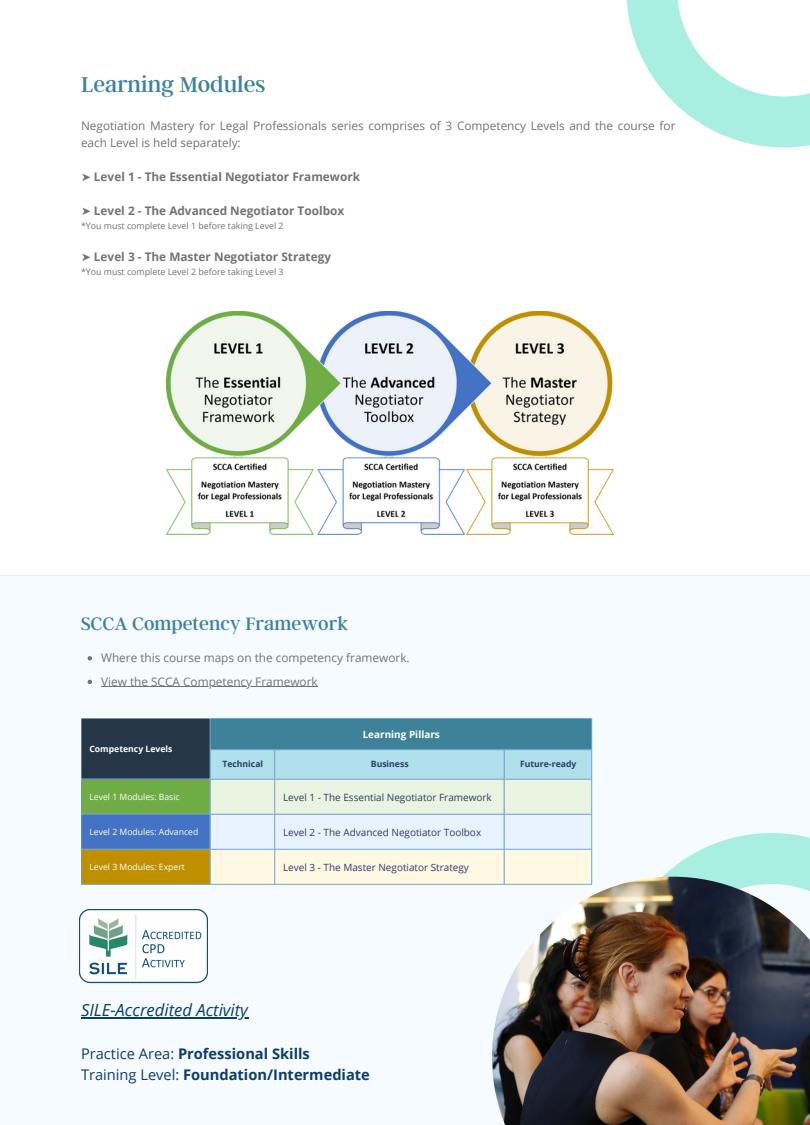
<style>
.page{position:relative;width:810px;height:1125px;background:#fff}
.page>*{position:absolute;margin:0;border:0;box-sizing:border-box;transform-origin:0 0}
.t1{font:23.7px "Argent CF";color:#3e829a}
.t2{font:19.9px "Argent CF";color:#3e829a}
.t3{font:italic 16.7px "Open Sans";color:#0d3d6a}
.t4{font:700 14.6px "Open Sans";color:#0d3d6a}
.t5{font:11.8px/16.9px "Open Sans";color:#737373}
.t6{font:700 11.8px "Open Sans";color:#737373}
.t7{font:10px "Open Sans";color:#2f3b69}
.t8{font:700 10px "Open Sans";color:#fff}
.t9{font:8.8px "Open Sans";color:#737373}
.t10{font:8.6px "Open Sans";color:#fff}
.t11{font:700 8.6px "Open Sans";color:#2f3b69}
.t12{font:700 8.6px "Open Sans";color:#fff}
.s1{font-family:"DejaVu Sans";font-weight:400}
.s2{font-weight:400}
</style>
<div class="page">
<hr style="left:0;top:575px;width:810px;height:1px;background:#3e829a">
<div style="left:0;top:576px;width:810px;height:549px;background:#f5fbff"></div>
<svg style="left:662px;top:833px;width:148px;height:44px"></svg>
<svg style="left:626px;top:0;width:184px;height:147px"></svg>
<img style="left:165px;top:311px;width:449px;height:224px">
<div style="left:81px;top:718px;width:129px;height:61px;background:#263547"></div>
<div style="left:210px;top:718px;width:382px;height:32px;background:#3e829a"></div>
<div style="left:81px;top:779px;width:129px;height:35px;background:#6fac46"></div>
<div style="left:81px;top:814px;width:129px;height:35px;background:#4472c4"></div>
<div style="left:81px;top:849px;width:129px;height:36px;background:#be9000"></div>
<svg style="left:211px;top:751px;width:381px;height:133px"></svg>
<hr style="left:81px;top:718px;width:1px;height:166px;background:#82b2df">
<hr style="left:210px;top:718px;width:1px;height:166px;background:#82b2df">
<hr style="left:275px;top:750px;width:1px;height:134px;background:#82b2df">
<hr style="left:504px;top:750px;width:1px;height:134px;background:#82b2df">
<hr style="left:592px;top:718px;width:1px;height:166px;background:#82b2df">
<hr style="left:81px;top:718px;width:511px;height:1px;background:#82b2df">
<hr style="left:210px;top:750px;width:382px;height:1px;background:#82b2df">
<hr style="left:81px;top:779px;width:511px;height:1px;background:#82b2df">
<hr style="left:81px;top:814px;width:511px;height:1px;background:#82b2df">
<hr style="left:81px;top:849px;width:511px;height:1px;background:#82b2df">
<hr style="left:81px;top:884px;width:511px;height:1px;background:#82b2df">
<img style="left:492px;top:877px;width:318px;height:248px">
<img style="left:79px;top:909px;width:128px;height:74px">
<svg style="left:88px;top:656px;width:4px;height:5px"></svg>
<svg style="left:88px;top:680px;width:4px;height:4px"></svg>
<hr style="left:101px;top:686px;width:217px;height:1px;background:#737373">
<hr style="left:81px;top:1017px;width:167px;height:2px;background:#0d3d6a">
<p class="t1" style="left:81px;top:69px;width:186px">Learning Modules</p>
<p class="t5" style="left:81px;top:117px;width:596px">Negotiation Mastery for Legal Professionals series comprises of 3 Competency Levels and the course for each Level is held separately:</p>
<p class="t6" style="left:81px;top:168px;width:281px"><span class="s1">➤</span> Level 1 - The Essential Negotiator Framework</p>
<p class="t6" style="left:81px;top:202px;width:265px"><span class="s1">➤</span> Level 2 - The Advanced Negotiator Toolbox</p>
<p class="t9" style="left:81px;top:219px;width:204px">*You must complete Level 1 before taking Level 2</p>
<p class="t6" style="left:81px;top:248px;width:252px"><span class="s1">➤</span> Level 3 - The Master Negotiator Strategy</p>
<p class="t9" style="left:81px;top:266px;width:204px">*You must complete Level 2 before taking Level 3</p>
<p class="t2" style="left:81px;top:611px;width:269px">SCCA Competency Framework</p>
<p class="t5" style="left:101px;top:649px;width:310px">Where this course maps on the competency framework.</p>
<p class="t5" style="left:101px;top:673px;width:218px">View the SCCA Competency Framework</p>
<p class="t12" style="left:89px;top:743px;width:84px">Competency Levels</p>
<p class="t8" style="left:363px;top:728px;width:79px">Learning Pillars</p>
<p class="t11" style="left:222px;top:758px;width:42px">Technical</p>
<p class="t11" style="left:371px;top:758px;width:39px">Business</p>
<p class="t11" style="left:520px;top:758px;width:58px">Future-ready</p>
<p class="t10" style="left:89px;top:790px;width:92px">Level 1 Modules: Basic</p>
<p class="t7" style="left:283px;top:790px;width:210px">Level 1 - The Essential Negotiator Framework</p>
<p class="t10" style="left:89px;top:826px;width:110px">Level 2 Modules: Advanced</p>
<p class="t7" style="left:283px;top:825px;width:200px">Level 2 - The Advanced Negotiator Toolbox</p>
<p class="t10" style="left:89px;top:861px;width:97px">Level 3 Modules: Expert</p>
<p class="t7" style="left:283px;top:860px;width:187px">Level 3 - The Master Negotiator Strategy</p>
<p class="t3" style="left:81px;top:998px;width:169px">SILE-Accredited Activity</p>
<p class="t4" style="left:81px;top:1043px;width:230px"><span class="s2">Practice Area:</span> Professional Skills</p>
<p class="t4" style="left:81px;top:1064px;width:290px"><span class="s2">Training Level:</span> Foundation/Intermediate</p>
</div>
